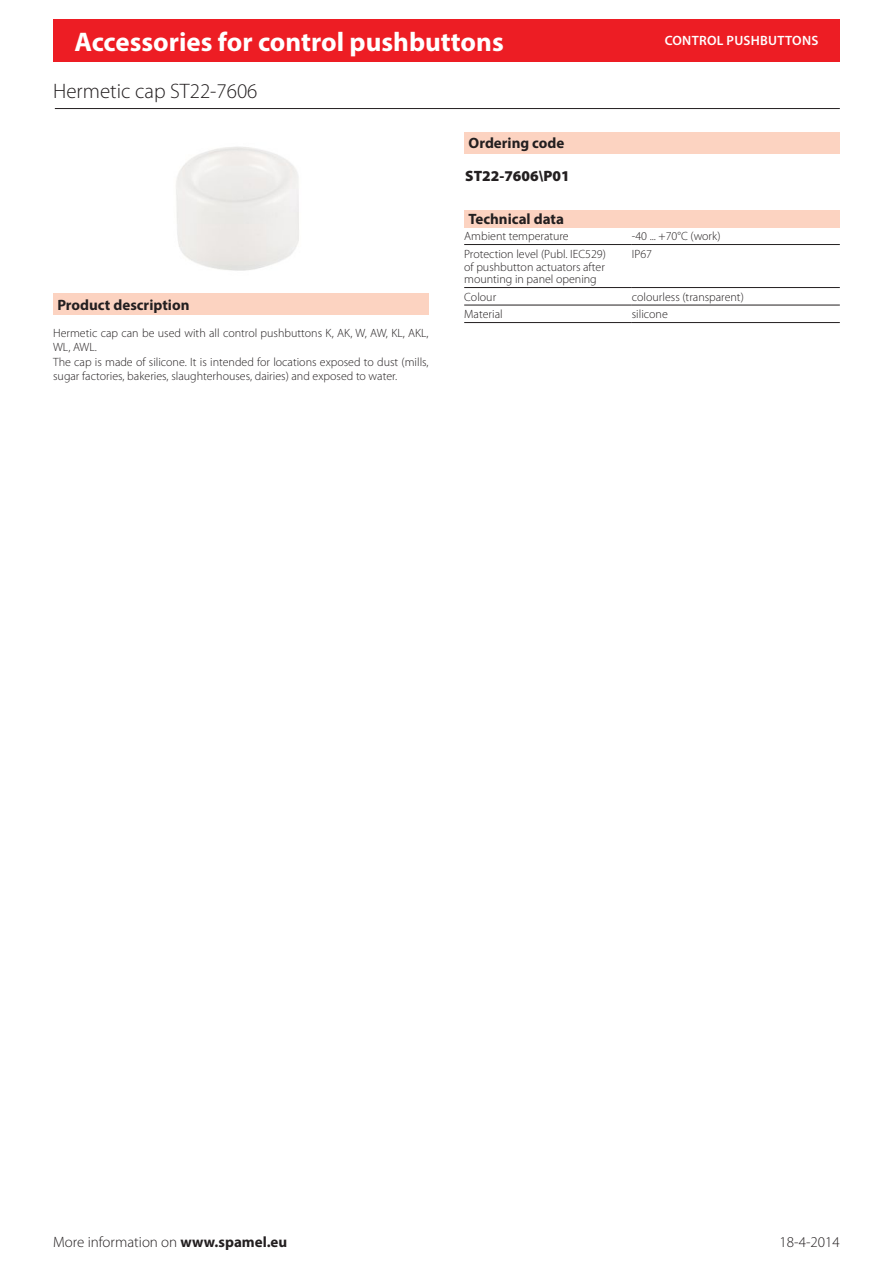
<style>
.page{position:relative;width:893px;height:1263px;background:#fff}
.page>*{position:absolute;margin:0;border:0;box-sizing:border-box;transform-origin:0 0}
.t1{font:700 27px "Myriad Pro";color:#fff}
.t2{font:300 21px "Myriad Pro";color:#231f20}
.Überschrift{font:700 15px "Myriad Pro";color:#231f20}
.t3{font:300 15px "Myriad Pro";color:#231f20}
.TS_Bestellschlüssel{font:900 15px "Myriad Pro";color:#231f20}
.t4{font:600 13.5px "Myriad Pro";letter-spacing:.02em;color:#fff}
.Text_normal_block{font:300 12px/14.4px "Myriad Pro";color:#231f20}
.Tabellenkörper{font:300 12px/12.8px "Myriad Pro";color:#231f20;text-align:justify}
.s1{font-weight:700}
</style>
<div class="page">
<div style="left:53px;top:19px;width:787px;height:43px;background:#ed1d24"></div>
<div style="left:464px;top:210px;width:376px;height:17px;background:#fcd3c1"></div>
<hr style="left:464px;top:244px;width:168px;height:1px;background:#231f20">
<hr style="left:632px;top:244px;width:208px;height:1px;background:#231f20">
<hr style="left:464px;top:287px;width:168px;height:1px;background:#231f20">
<hr style="left:632px;top:287px;width:208px;height:1px;background:#231f20">
<hr style="left:464px;top:305px;width:168px;height:1px;background:#231f20">
<hr style="left:632px;top:305px;width:208px;height:1px;background:#231f20">
<hr style="left:464px;top:322px;width:168px;height:1px;background:#231f20">
<hr style="left:632px;top:322px;width:208px;height:1px;background:#231f20">
<div style="left:464px;top:132px;width:376px;height:21px;background:#fcd3c1"></div>
<hr style="left:55px;top:108px;width:785px;height:1px;background:#231f20">
<div style="left:53px;top:293px;width:376px;height:22px;background:#fcd3c1"></div>
<h1 class="t1" style="left:74px;top:24px;width:431px">Accessories for control pushbuttons</h1>
<p class="t2" style="left:53px;top:79px;width:206px">Hermetic cap ST22-7606</p>
<p class="Überschrift" style="left:469px;top:133px;width:97px">Ordering code</p>
<p class="TS_Bestellschlüssel" style="left:465px;top:166px;width:106px">ST22-7606\P01</p>
<p class="t4" style="left:665px;top:32px;width:155px">CONTROL PUSHBUTTONS</p>
<p class="Überschrift" style="left:57px;top:295px;width:134px">Product description</p>
<p class="Text_normal_block" style="left:53px;top:326px;width:377px">Hermetic cap can be used with all control pushbuttons K, AK, W, AW, KL, AKL,<br>WL, AWL.</p>
<p class="Text_normal_block" style="left:53px;top:355px;width:377px">The cap is made of silicone. It is intended for locations exposed to dust (mills, sugar factories, bakeries, slaughterhouses, dairies) and exposed to water.</p>
<p class="Überschrift" style="left:468px;top:209px;width:97px">Technical data</p>
<p class="Tabellenkörper" style="left:464px;top:230px;width:106px">Ambient temperature</p>
<p class="Tabellenkörper" style="left:632px;top:230px;width:90px">-40 ... +70°C (work)</p>
<p class="Tabellenkörper" style="left:464px;top:248px;width:143px">Protection level (Publ. IEC529) of pushbutton actuators after mounting in panel opening</p>
<p class="Tabellenkörper" style="left:632px;top:248px;width:22px">IP67</p>
<p class="Tabellenkörper" style="left:464px;top:291px;width:33px">Colour</p>
<p class="Tabellenkörper" style="left:632px;top:291px;width:114px">colourless (transparent)</p>
<p class="Tabellenkörper" style="left:464px;top:308px;width:40px">Material</p>
<p class="Tabellenkörper" style="left:632px;top:308px;width:38px">silicone</p>
<p class="t3" style="left:53px;top:1234px;width:236px">More information on <span class="s1">www.spamel.eu</span></p>
<p class="t3" style="left:780px;top:1234px;width:62px">18-4-2014</p>
</div>
